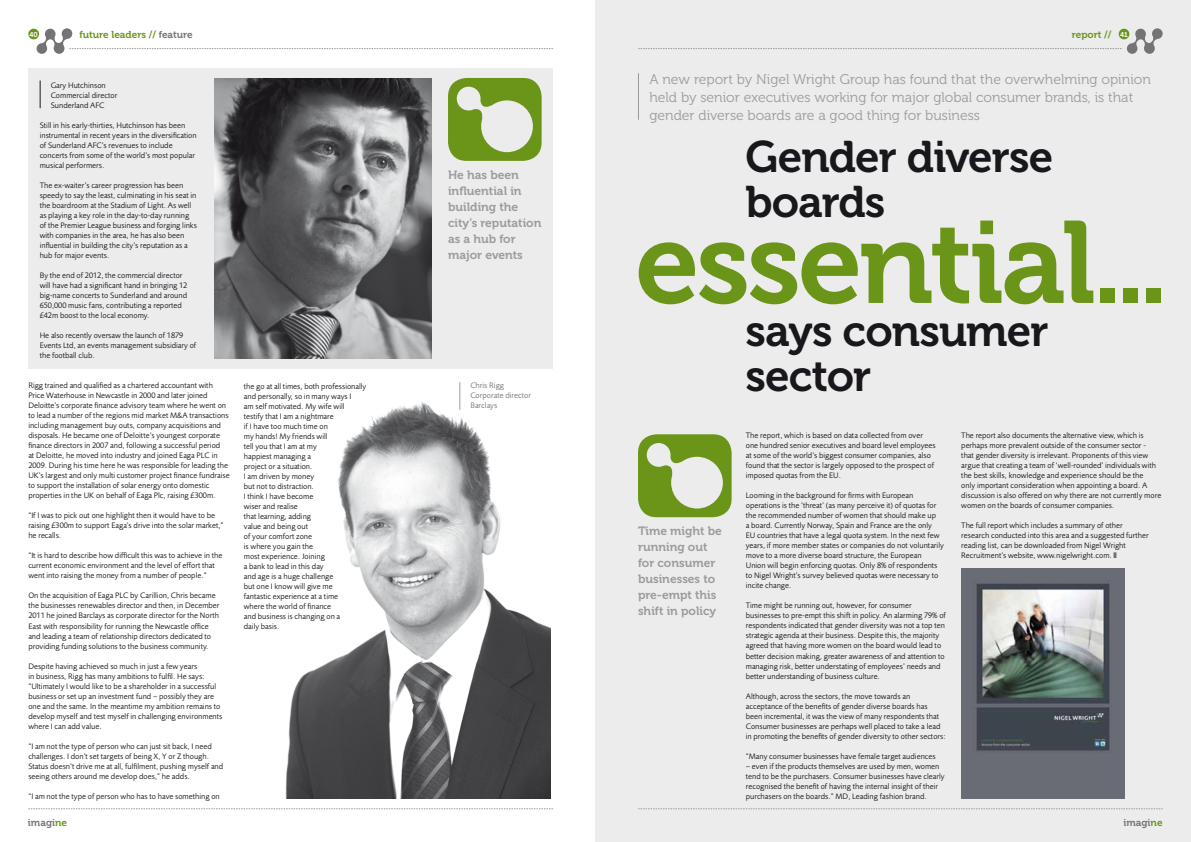
<style>
.page{position:relative;width:1191px;height:842px;background:#fff}
.page>*{position:absolute;margin:0;border:0;box-sizing:border-box;transform-origin:0 0}
.t1{font:116px "Museo 700";letter-spacing:-.03em;color:#6a9519}
.t2{font:44px/45px "Museo 700";letter-spacing:-.02em;color:#1a171c}
.t3{font:14px/18px "Museo 300";color:#9a9b9d}
.t4{font:12px/16px "Museo 700";color:#9a9b9d}
.t5{font:10px "Museo 700";color:#6a9519}
.t6{font:10px "Museo 700";color:#747476}
.t7{font:8.2px/10px "Foundry Sans";color:#1a171c}
.t8{font:8.2px/10px "Foundry Sans";color:#747476}
.t9{font:7px "Museo 700";color:#fff}
.s1{color:#747476}
.s2{color:#6a9519}
.s3{font-size:7px;color:#fff}
.s4{color:#707172}
</style>
<div class="page">
<div style="left:28px;top:68px;width:525px;height:300px;background:#ececed"></div>
<div style="left:28px;top:29px;width:11px;height:10px;background:#6a9519;border-radius:50%"></div>
<svg style="left:37px;top:28px;width:516px;height:26px"></svg>
<svg style="left:28px;top:808px;width:525px;height:1px"></svg>
<img style="left:214px;top:78px;width:217px;height:280px">
<img style="left:285px;top:382px;width:266px;height:416px">
<svg style="left:448px;top:78px;width:93px;height:83px"></svg>
<svg style="left:40px;top:80px;width:1px;height:28px"></svg>
<svg style="left:459px;top:382px;width:1px;height:28px"></svg>
<div style="left:595px;top:0;width:596px;height:842px;background:#ececed"></div>
<svg style="left:638px;top:28px;width:524px;height:26px"></svg>
<svg style="left:638px;top:808px;width:524px;height:1px"></svg>
<hr style="left:638px;top:73px;width:1px;height:47px;background:#9a9b9d">
<img style="left:961px;top:568px;width:163px;height:230px">
<svg style="left:638px;top:434px;width:93px;height:83px"></svg>
<p class="t9" style="left:29px;top:30px;width:10px">40</p>
<p class="t5" style="left:79px;top:29px;width:115px">future leaders // <span class="s1">feature</span></p>
<p class="t7" style="left:51px;top:81px;width:68px">Gary Hutchinson<br>Commercial director<br>Sunderland AFC</p>
<p class="t7" style="left:40px;top:121px;width:159px">Still in his early-thirties, Hutchinson has been instrumental in recent years in the diversification of Sunderland AFC’s revenues to include concerts from some of the world’s most popular musical performers.</p>
<p class="t7" style="left:40px;top:181px;width:159px">The ex-waiter’s career progression has been speedy to say the least, culminating in his seat in the boardroom at the Stadium of Light. As well as playing a key role in the day-to-day running of the Premier League business and forging links with companies in the area, he has also been influential in building the city’s reputation as a hub for major events.</p>
<p class="t7" style="left:40px;top:271px;width:149px">By the end of 2012, the commercial director will have had a significant hand in bringing 12 big-name concerts to Sunderland and around 650,000 music fans, contributing a reported £42m boost to the local economy.</p>
<p class="t7" style="left:40px;top:331px;width:158px">He also recently oversaw the launch of 1879<br>Events Ltd, an events management subsidiary of the football club.</p>
<p class="t7" style="left:28px;top:381px;width:203px">Rigg trained and qualified as a chartered accountant with Price Waterhouse in Newcastle in 2000 and later joined Deloitte’s corporate finance advisory team where he went on to lead a number of the regions mid market M&amp;A transactions including management buy outs, company acquisitions and disposals. He became one of Deloitte’s youngest corporate finance directors in 2007 and, following a successful period<br>at Deloitte, he moved into industry and joined Eaga PLC in 2009. During his time here he was responsible for leading the UK’s largest and only multi customer project finance fundraise to support the installation of solar energy onto domestic properties in the UK on behalf of Eaga Plc, raising £300m.</p>
<p class="t7" style="left:28px;top:511px;width:197px">“If I was to pick out one highlight then it would have to be raising £300m to support Eaga’s drive into the solar market,” he recalls.</p>
<p class="t7" style="left:28px;top:551px;width:195px">“It is hard to describe how difficult this was to achieve in the current economic environment and the level of effort that went into raising the money from a number of people.”</p>
<p class="t7" style="left:28px;top:591px;width:193px">On the acquisition of Eaga PLC by Carillion, Chris became the businesses renewables director and then, in December 2011 he joined Barclays as corporate director for the North East with responsibility for running the Newcastle office and leading a team of relationship directors dedicated to providing funding solutions to the business community.</p>
<p class="t7" style="left:28px;top:661px;width:196px">Despite having achieved so much in just a few years<br>in business, Rigg has many ambitions to fulfil. He says: “Ultimately I would like to be a shareholder in a successful business or set up an investment fund – possibly they are one and the same. In the meantime my ambition remains to develop myself and test myself in challenging environments where I can add value.</p>
<p class="t7" style="left:28px;top:741px;width:196px">“I am not the type of person who can just sit back, I need challenges. I don’t set targets of being X, Y or Z though.<br>Status doesn’t drive me at all, fulfilment, pushing myself and seeing others around me develop does,” he adds.</p>
<p class="t7" style="left:28px;top:791px;width:193px">“I am not the type of person who has to have something on</p>
<p class="t6" style="left:28px;top:817px;width:41px">imagi<span class="s2">ne</span></p>
<p class="t7" style="left:244px;top:381px;width:124px">the go at all times, both professionally and personally, so in many ways I<br>am self motivated. My wife will testify that I am a nightmare<br>if I have too much time on<br>my hands! My friends will<br>tell you that I am at my<br>happiest managing a<br>project or a situation.<br>I am driven by money<br>but not to distraction.<br>I think I have become<br>wiser and realise<br>that learning, adding<br>value and being out<br>of your comfort zone<br>is where you gain the<br>most experience. Joining<br>a bank to lead in this day<br>and age is a huge challenge<br>but one I know will give me<br>fantastic experience at a time<br>where the world of finance<br>and business is changing on a<br>daily basis.</p>
<h3 class="t4" style="left:448px;top:167px;width:95px">He has been influential in building the city’s reputation as a hub for major events</h3>
<p class="t8" style="left:470px;top:381px;width:62px">Chris Rigg<br>Corporate director<br>Barclays</p>
<p class="t5" style="left:1071px;top:29px;width:58px">report // <span class="s3">41</span></p>
<h3 class="t3" style="left:649px;top:70px;width:503px">A new report by Nigel Wright Group has found that the overwhelming opinion held by senior executives working for major global consumer brands, is that gender diverse boards are a good thing for business</h3>
<h2 class="t2" style="left:745px;top:135px;width:309px">Gender diverse boards</h2>
<h1 class="t1" style="left:635px;top:198px;width:535px">essential...</h1>
<h2 class="t2" style="left:745px;top:309px;width:304px">says consumer sector</h2>
<h3 class="t4" style="left:638px;top:523px;width:85px">Time might be running out for consumer businesses to pre-empt this shift in policy</h3>
<p class="t7" style="left:746px;top:431px;width:191px">The report, which is based on data collected from over one hundred senior executives and board level employees at some of the world’s biggest consumer companies, also found that the sector is largely opposed to the prospect of imposed quotas from the EU.</p>
<p class="t7" style="left:746px;top:491px;width:200px">Looming in the background for firms with European operations is the ‘threat’ (as many perceive it) of quotas for the recommended number of women that should make up<br>a board. Currently Norway, Spain and France are the only<br>EU countries that have a legal quota system. In the next few years, if more member states or companies do not voluntarily move to a more diverse board structure, the European<br>Union will begin enforcing quotas. Only 8% of respondents to Nigel Wright’s survey believed quotas were necessary to incite change.</p>
<p class="t7" style="left:746px;top:601px;width:202px">Time might be running out, however, for consumer businesses to pre-empt this shift in policy. An alarming 79% of respondents indicated that gender diversity was not a top ten strategic agenda at their business. Despite this, the majority agreed that having more women on the board would lead to better decision making, greater awareness of and attention to managing risk, better understating of employees’ needs and better understanding of business culture.</p>
<p class="t7" style="left:746px;top:691px;width:201px">Although, across the sectors, the move towards an acceptance of the benefits of gender diverse boards has been incremental, it was the view of many respondents that Consumer businesses are perhaps well placed to take a lead in promoting the benefits of gender diversity to other sectors:</p>
<p class="t7" style="left:746px;top:751px;width:191px">“Many consumer businesses have female target audiences</p>
<p class="t7" style="left:746px;top:761px;width:200px">– even if the products themselves are used by men, women tend to be the purchasers. Consumer businesses have clearly recognised the benefit of having the internal insight of their purchasers on the boards.” MD, Leading fashion brand.</p>
<p class="t7" style="left:961px;top:431px;width:201px">The report also documents the alternative view, which is perhaps more prevalent outside of the consumer sector -<br>that gender diversity is irrelevant. Proponents of this view argue that creating a team of ‘well-rounded’ individuals with the best skills, knowledge and experience should be the<br>only important consideration when appointing a board. A discussion is also offered on why there are not currently more women on the boards of consumer companies.</p>
<p class="t7" style="left:961px;top:521px;width:189px">The full report which includes a summary of other research conducted into this area and a suggested further reading list, can be downloaded from Nigel Wright Recruitment’s website, www.nigelwright.com. <span class="s4">❚</span></p>
<p class="t6" style="left:1123px;top:817px;width:41px">imagi<span class="s2">ne</span></p>
</div>
